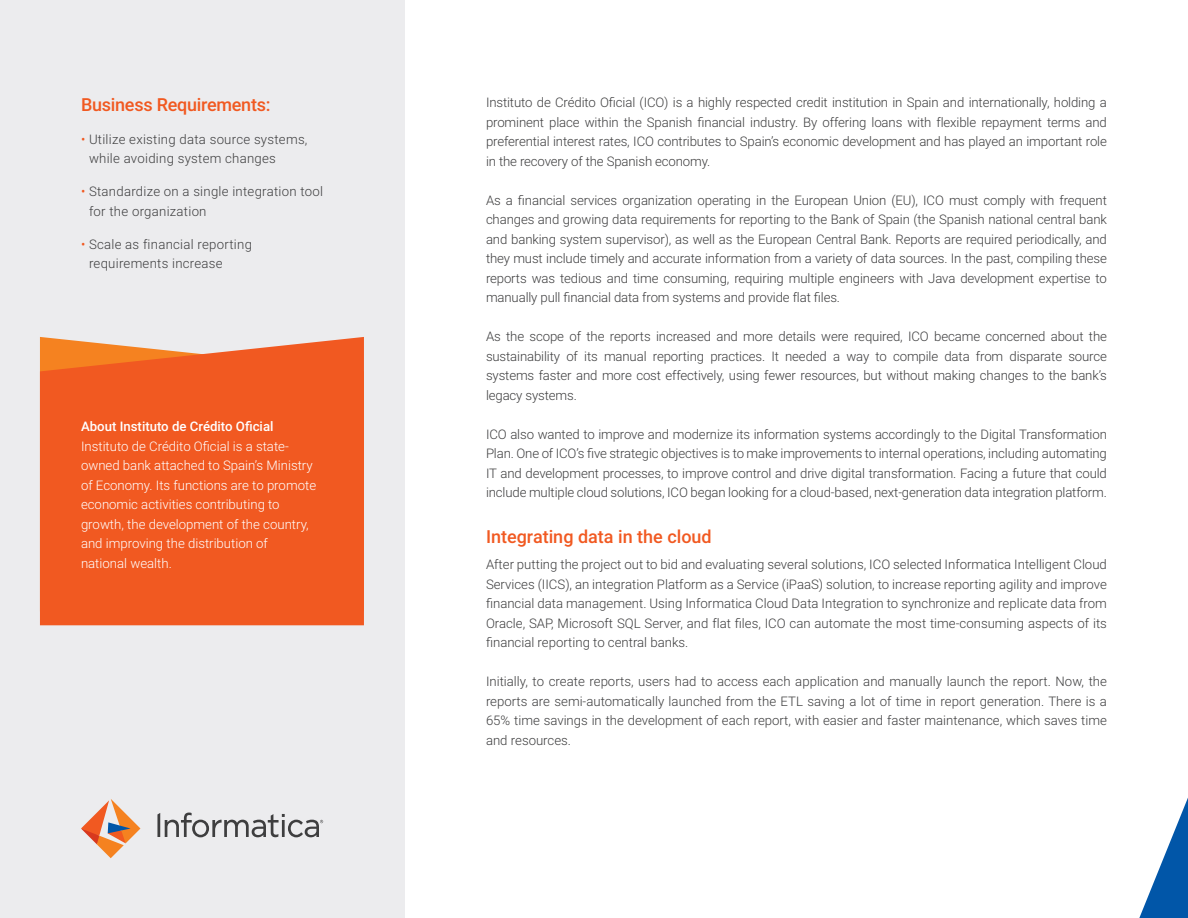
<style>
.page{position:relative;width:1188px;height:918px;background:#fff}
.page>*{position:absolute;margin:0;border:0;box-sizing:border-box;transform-origin:0 0}
.t1{font:500 18px "Roboto";letter-spacing:-.005em;color:#f15921}
.t2{font:300 13.2px/19.5px "Roboto";color:#3e3e3f;text-align:justify}
.t3{font:300 13.2px/19.5px "Roboto";color:#fff}
.t4{font:300 13.2px/19.5px "Roboto";letter-spacing:.02em;color:#3e3e3f}
.t5{font:500 13.2px "Roboto";color:#fff}
.s1{color:#f15921}
</style>
<div class="page">
<div style="left:0;top:0;width:405px;height:918px;background:#ececee"></div>
<svg style="left:1139px;top:798px;width:49px;height:120px"></svg>
<div style="left:40px;top:337px;width:324px;height:288px;background:#f15921"></div>
<svg style="left:81px;top:799px;width:59px;height:59px"></svg>
<svg style="left:157px;top:813px;width:166px;height:24px"></svg>
<p class="t1" style="left:81px;top:92px;width:191px">Business Requirements:</p>
<p class="t4" style="left:89px;top:129px;width:220px;text-indent:-8px"><span class="s1">•</span> Utilize existing data source systems, while avoiding system changes</p>
<p class="t4" style="left:89px;top:181px;width:236px;text-indent:-8px"><span class="s1">•</span> Standardize on a single integration tool for the organization</p>
<p class="t4" style="left:89px;top:234px;width:165px;text-indent:-8px"><span class="s1">•</span> Scale as financial reporting requirements increase</p>
<p class="t5" style="left:81px;top:417px;width:194px">About Instituto de Crédito Oficial</p>
<p class="t3" style="left:81px;top:436px;width:237px">Instituto de Crédito Oficial is a state&shy;owned bank attached to Spain’s Ministry of Economy. Its functions are to promote economic activities contributing to growth, the development of the country, and improving the distribution of national wealth.</p>
<p class="t2" style="left:486px;top:92px;width:622px">Instituto de Crédito Oficial (ICO) is a highly respected credit institution in Spain and internationally, holding a prominent place within the Spanish financial industry. By offering loans with flexible repayment terms and preferential interest rates, ICO contributes to Spain’s economic development and has played an important role in the recovery of the Spanish economy.</p>
<p class="t2" style="left:486px;top:190px;width:623px">As a financial services organization operating in the European Union (EU), ICO must comply with frequent changes and growing data requirements for reporting to the Bank of Spain (the Spanish national central bank and banking system supervisor), as well as the European Central Bank. Reports are required periodically, and they must include timely and accurate information from a variety of data sources. In the past, compiling these reports was tedious and time consuming, requiring multiple engineers with Java development expertise to manually pull financial data from systems and provide flat files.</p>
<p class="t2" style="left:486px;top:326px;width:623px">As the scope of the reports increased and more details were required, ICO became concerned about the sustainability of its manual reporting practices. It needed a way to compile data from disparate source systems faster and more cost effectively, using fewer resources, but without making changes to the bank’s legacy systems.</p>
<p class="t2" style="left:486px;top:424px;width:622px">ICO also wanted to improve and modernize its information systems accordingly to the Digital Transformation Plan. One of ICO’s five strategic objectives is to make improvements to internal operations, including automating IT and development processes, to improve control and drive digital transformation. Facing a future that could include multiple cloud solutions, ICO began looking for a cloud-based, next-generation data integration platform.</p>
<p class="t1" style="left:486px;top:524px;width:227px">Integrating data in the cloud</p>
<p class="t2" style="left:486px;top:554px;width:623px">After putting the project out to bid and evaluating several solutions, ICO selected Informatica Intelligent Cloud Services (IICS), an integration Platform as a Service (iPaaS) solution, to increase reporting agility and improve financial data management. Using Informatica Cloud Data Integration to synchronize and replicate data from Oracle, SAP, Microsoft SQL Server, and flat files, ICO can automate the most time-consuming aspects of its financial reporting to central banks.</p>
<p class="t2" style="left:486px;top:671px;width:623px">Initially, to create reports, users had to access each application and manually launch the report. Now, the reports are semi-automatically launched from the ETL saving a lot of time in report generation. There is a 65% time savings in the development of each report, with easier and faster maintenance, which saves time and resources.</p>
</div>
